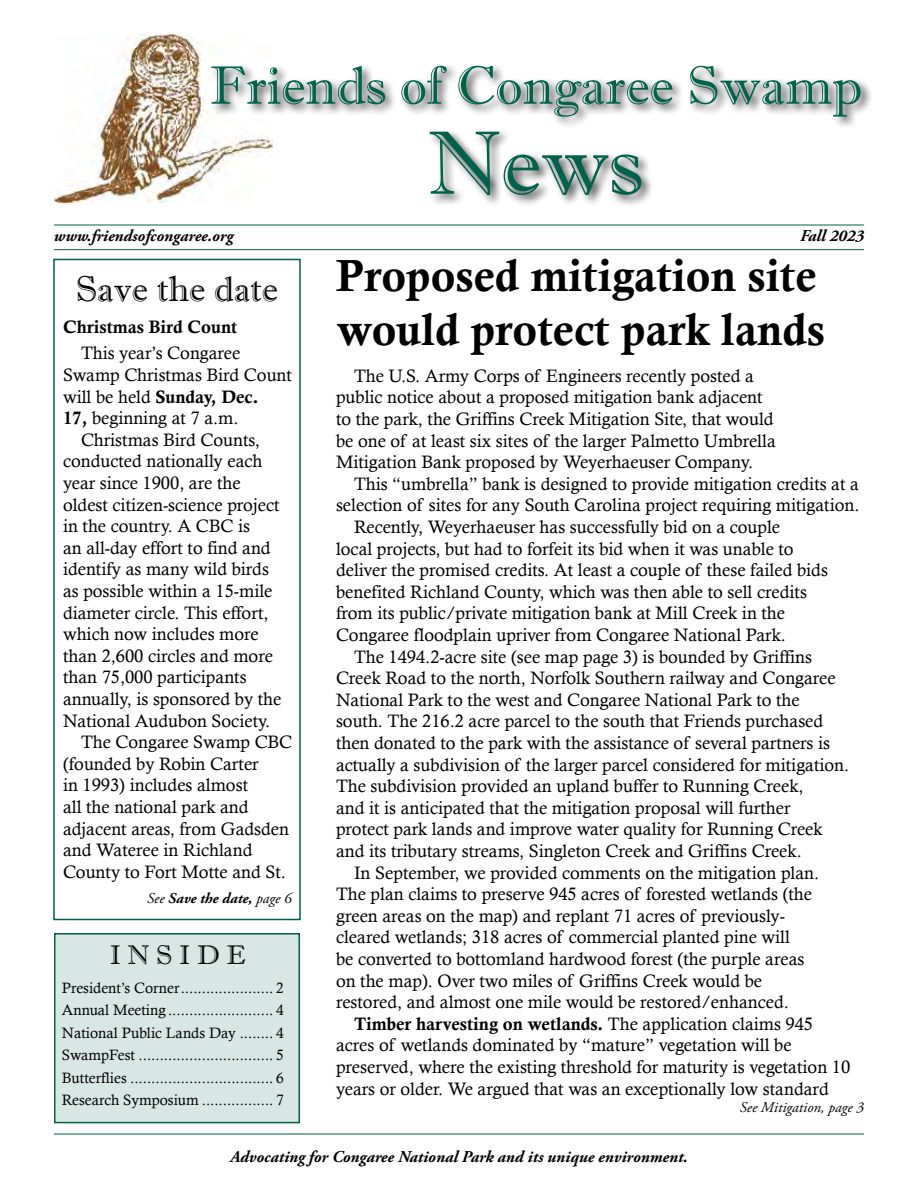
<style>
.page{position:relative;width:918px;height:1188px;background:#fff}
.page>*{position:absolute;margin:0;border:0;box-sizing:border-box;transform-origin:0 0}
.t1{font:90px "Imprint MT Shadow";color:#00624b}
.t2{font:54px "Imprint MT Shadow";color:#00624b}
.t3{font:45px/54px "Calis MT Bol";color:#000}
.t4{font:36px "Imprint MT Shadow";color:#000}
.t5{font:27px "Imprint MT Shadow";color:#000}
.t6{font:18px/21.6px "Calisto";color:#000}
.t7{font:18px "Calis MT Bol";color:#000}
.t8{font:italic 700 16.5px "Adobe Garamond Pro";color:#000}
.t9{font:15px/22.5px "Calisto";color:#000;text-align:justify}
.t10{font:italic 700 15px "Adobe Garamond Pro";color:#000}
.t11{font:italic 15px "Adobe Garamond Pro";color:#000}
.s1{font-family:"Calisto"}
.s2{font-family:"Calis MT Bol"}
.s3{font-weight:400}
</style>
<div class="page">
<img style="left:54px;top:35px;width:158px;height:168px">
<div style="left:208px;top:62px;width:665px;height:145px;background:#000;opacity:.75"></div>
<hr style="left:54px;top:225px;width:810px;height:1px;background:#00624b">
<hr style="left:54px;top:249px;width:810px;height:1px;background:#00624b">
<hr style="left:54px;top:1134px;width:810px;height:1px;background:#00624b">
<div style="left:54px;top:933px;width:246px;height:190px;background:#d9e7e4;border:2px solid #00624b"></div>
<h2 class="t2" style="left:210px;top:54px;width:654px">Friends of Congaree Swamp</h2>
<h1 class="t1" style="left:429px;top:110px;width:216px">News</h1>
<p class="t8" style="left:54px;top:227px;width:181px">www.friendsofcongaree.org</p>
<p class="t8" style="left:800px;top:227px;width:65px">Fall 2023</p>
<h3 class="t4" style="left:76px;top:267px;width:204px">Save the date</h3>
<p class="t7" style="left:63px;top:317px;width:176px">Christmas Bird Count</p>
<p class="t6" style="left:63px;top:342px;width:231px;text-indent:18px">This year’s Congaree<br>Swamp Christmas Bird Count</p>
<p class="t7" style="left:63px;top:386px;width:197px"><span class="s1">will be held</span> Sunday, Dec.</p>
<p class="t6" style="left:63px;top:407px;width:177px"><span class="s2">17,</span> beginning at 7 a.m.</p>
<p class="t6" style="left:81px;top:429px;width:180px">Christmas Bird Counts,</p>
<p class="t6" style="left:63px;top:450px;width:201px">conducted nationally each</p>
<p class="t6" style="left:63px;top:472px;width:179px">year since 1900, are the</p>
<p class="t6" style="left:63px;top:493px;width:218px">oldest citizen-science project</p>
<p class="t6" style="left:63px;top:515px;width:189px">in the country. A CBC is</p>
<p class="t6" style="left:63px;top:537px;width:209px">an all-day effort to find and</p>
<p class="t6" style="left:63px;top:558px;width:208px">identify as many wild birds</p>
<p class="t6" style="left:63px;top:580px;width:211px">as possible within a 15-mile</p>
<p class="t6" style="left:63px;top:601px;width:207px">diameter circle. This effort,</p>
<p class="t6" style="left:63px;top:623px;width:197px">which now includes more</p>
<p class="t6" style="left:63px;top:645px;width:211px">than 2,600 circles and more</p>
<p class="t6" style="left:63px;top:666px;width:185px">than 75,000 participants</p>
<p class="t6" style="left:63px;top:688px;width:220px">annually, is sponsored by the</p>
<p class="t6" style="left:63px;top:709px;width:209px">National Audubon Society.</p>
<p class="t6" style="left:81px;top:731px;width:213px">The Congaree Swamp CBC</p>
<p class="t6" style="left:63px;top:753px;width:197px">(founded by Robin Carter</p>
<p class="t6" style="left:63px;top:774px;width:187px">in 1993) includes almost</p>
<p class="t6" style="left:63px;top:796px;width:187px">all the national park and</p>
<p class="t6" style="left:63px;top:817px;width:228px">adjacent areas, from Gadsden</p>
<p class="t6" style="left:63px;top:839px;width:191px">and Wateree in Richland</p>
<p class="t6" style="left:63px;top:861px;width:224px">County to Fort Motte and St.</p>
<p class="t10" style="left:147px;top:889px;width:146px"><span class="s3">See</span> Save the date, <span class="s3">page 6</span></p>
<h3 class="t5" style="left:110px;top:939px;width:137px">I N S I D E</h3>
<p class="t9" style="left:62px;top:976px;width:224px">President’s Corner...................... 2<br>Annual Meeting ......................... 4<br>National Public Lands Day ........ 4<br>SwampFest ................................ 5<br>Butterflies .................................. 6<br>Research Symposium ................. 7</p>
<h3 class="t3" style="left:336px;top:248px;width:491px">Proposed mitigation site would protect park lands</h3>
<p class="t6" style="left:336px;top:365px;width:441px;text-indent:18px">The U.S. Army Corps of Engineers recently posted a public notice about a proposed mitigation bank adjacent to the park, the Griffins Creek Mitigation Site, that would be one of at least six sites of the larger Palmetto Umbrella Mitigation Bank proposed by Weyerhaeuser Company.</p>
<p class="t6" style="left:354px;top:473px;width:506px">This “umbrella” bank is designed to provide mitigation credits at a</p>
<p class="t6" style="left:336px;top:494px;width:525px">selection of sites for any South Carolina project requiring mitigation.</p>
<p class="t6" style="left:354px;top:516px;width:428px">Recently, Weyerhaeuser has successfully bid on a couple</p>
<p class="t6" style="left:336px;top:537px;width:459px">local projects, but had to forfeit its bid when it was unable to</p>
<p class="t6" style="left:336px;top:559px;width:493px">deliver the promised credits. At least a couple of these failed bids</p>
<p class="t6" style="left:336px;top:581px;width:472px">benefited Richland County, which was then able to sell credits</p>
<p class="t6" style="left:336px;top:602px;width:451px">from its public/private mitigation bank at Mill Creek in the</p>
<p class="t6" style="left:336px;top:624px;width:451px">Congaree floodplain upriver from Congaree National Park.</p>
<p class="t6" style="left:354px;top:645px;width:460px">The 1494.2-acre site (see map page 3) is bounded by Griffins</p>
<p class="t6" style="left:336px;top:667px;width:501px">Creek Road to the north, Norfolk Southern railway and Congaree</p>
<p class="t6" style="left:336px;top:689px;width:465px">National Park to the west and Congaree National Park to the</p>
<p class="t6" style="left:336px;top:710px;width:489px">south. The 216.2 acre parcel to the south that Friends purchased</p>
<p class="t6" style="left:336px;top:732px;width:496px">then donated to the park with the assistance of several partners is</p>
<p class="t6" style="left:336px;top:753px;width:515px">actually a subdivision of the larger parcel considered for mitigation.</p>
<p class="t6" style="left:336px;top:775px;width:469px">The subdivision provided an upland buffer to Running Creek,</p>
<p class="t6" style="left:336px;top:797px;width:456px">and it is anticipated that the mitigation proposal will further</p>
<p class="t6" style="left:336px;top:818px;width:488px">protect park lands and improve water quality for Running Creek</p>
<p class="t6" style="left:336px;top:840px;width:467px">and its tributary streams, Singleton Creek and Griffins Creek.</p>
<p class="t6" style="left:354px;top:861px;width:467px">In September, we provided comments on the mitigation plan.</p>
<p class="t6" style="left:336px;top:883px;width:478px">The plan claims to preserve 945 acres of forested wetlands (the</p>
<p class="t6" style="left:336px;top:905px;width:451px">green areas on the map) and replant 71 acres of previously-</p>
<p class="t6" style="left:336px;top:926px;width:456px">cleared wetlands; 318 acres of commercial planted pine will</p>
<p class="t6" style="left:336px;top:948px;width:470px">be converted to bottomland hardwood forest (the purple areas</p>
<p class="t6" style="left:336px;top:969px;width:428px">on the map). Over two miles of Griffins Creek would be</p>
<p class="t6" style="left:336px;top:991px;width:454px">restored, and almost one mile would be restored/enhanced.</p>
<p class="t7" style="left:354px;top:1013px;width:461px">Timber harvesting on wetlands. <span class="s1">The application claims 945</span></p>
<p class="t6" style="left:336px;top:1034px;width:516px">acres of wetlands dominated by “mature” vegetation will be preserved, where the existing threshold for maturity is vegetation 10 years or older. We argued that was an exceptionally low standard</p>
<p class="t11" style="left:740px;top:1099px;width:126px">See Mitigation, page 3</p>
<p class="t8" style="left:230px;top:1147px;width:459px">Advocating for Congaree National Park and its unique environment.</p>
</div>
